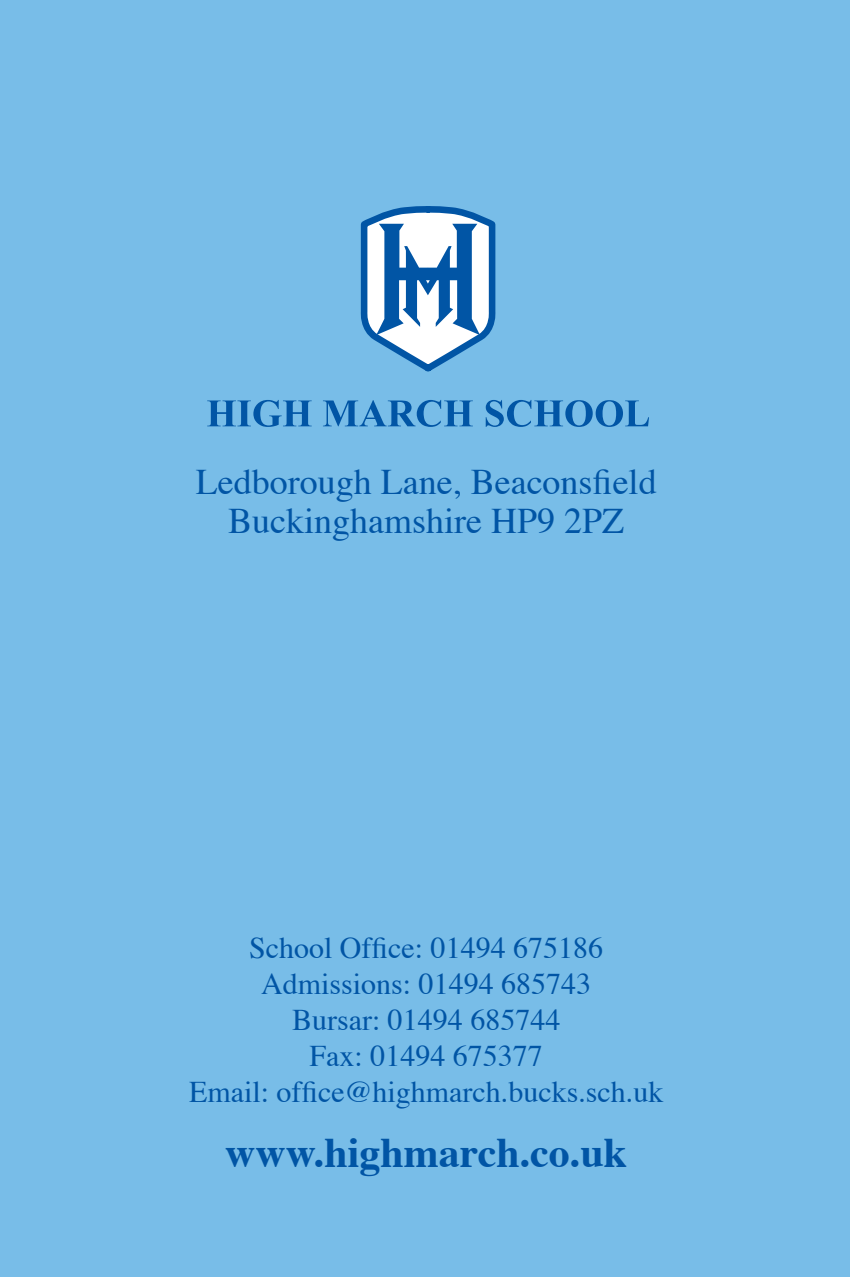
<style>
.page{position:relative;width:850px;height:1277px;background:#fff}
.page>*{position:absolute;margin:0;border:0;box-sizing:border-box;transform-origin:0 0}
.t1{font:700 42px "Times";color:#0155a5}
.t2{font:36px "Times";color:#0155a5}
.t3{font:30px "Times";color:#0155a5}
</style>
<div class="page">
<div style="left:0;top:0;width:850px;height:1276px;background:#78bde8"></div>
<svg style="left:207px;top:400px;width:105px;height:27px"></svg>
<svg style="left:323px;top:400px;width:150px;height:27px"></svg>
<svg style="left:486px;top:400px;width:163px;height:27px"></svg>
<svg style="left:360px;top:206px;width:136px;height:166px"></svg>
<p class="t2" style="left:196px;top:459px;width:462px">Ledborough Lane, Beaconsfield</p>
<p class="t2" style="left:228px;top:498px;width:397px">Buckinghamshire HP9 2PZ</p>
<p class="t3" style="left:249px;top:928px;width:356px">School Office: 01494 675186</p>
<p class="t3" style="left:261px;top:964px;width:332px">Admissions: 01494 685743</p>
<p class="t3" style="left:292px;top:1000px;width:270px">Bursar: 01494 685744</p>
<p class="t3" style="left:310px;top:1036px;width:235px">Fax: 01494 675377</p>
<p class="t3" style="left:189px;top:1072px;width:476px">Email: office@highmarch.bucks.sch.uk</p>
<p class="t1" style="left:225px;top:1123px;width:403px">www.highmarch.co.uk</p>
</div>
